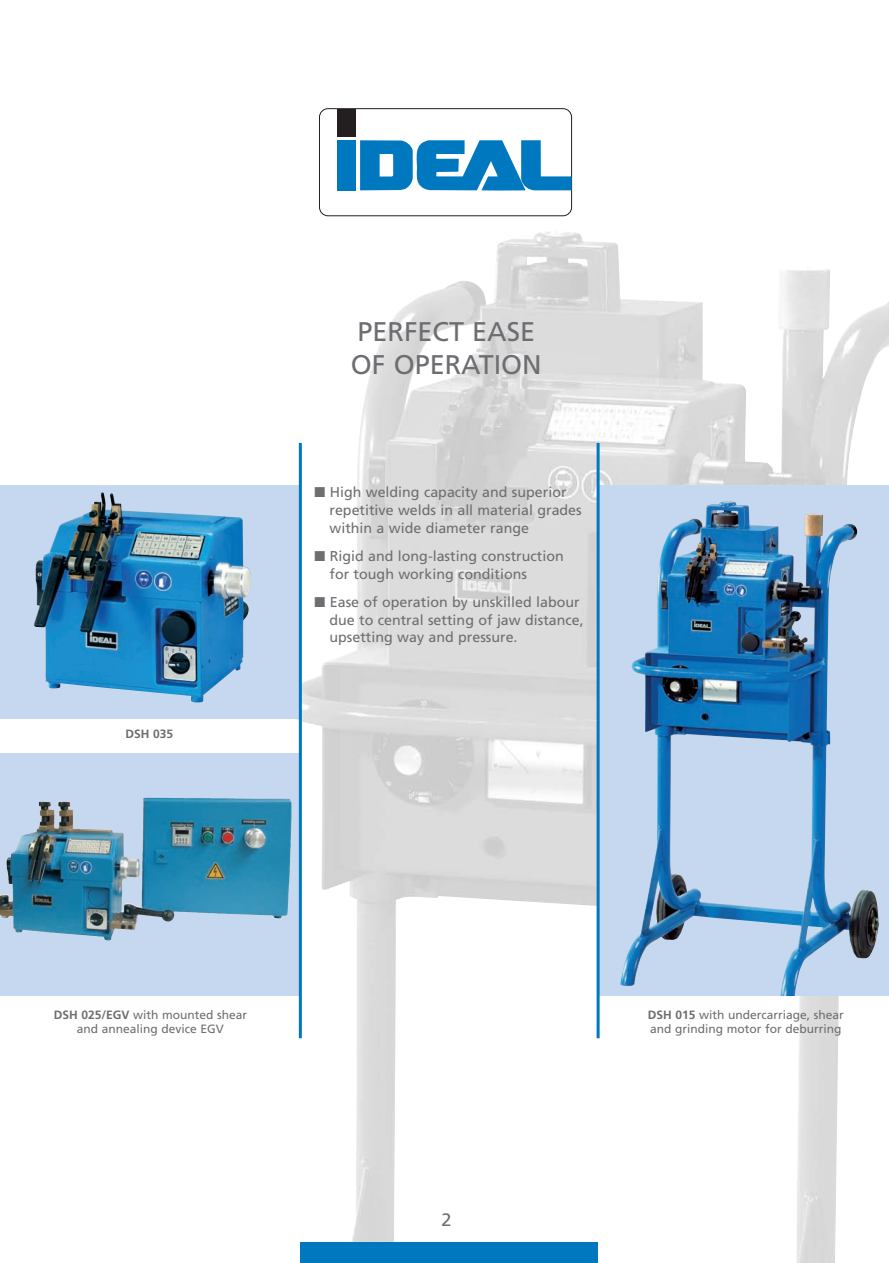
<style>
.page{position:relative;width:889px;height:1263px;background:#fff}
.page>*{position:absolute;margin:0;border:0;box-sizing:border-box;transform-origin:0 0}
.t1{font:27px/32.4px "Frutiger";color:#6d6e71}
.t2{font:18px "Frutiger";color:#6d6e71}
.t3{font:14.25px/17.7px "Frutiger";color:#6d6e71}
.t4{font:12px/14.4px "Frutiger";color:#6d6e71;text-align:center}
.t5{font:700 12px "Frutiger";color:#6d6e71}
.s1{font-weight:700}
</style>
<div class="page">
<img style="left:282px;top:232px;width:607px;height:1031px">
<svg style="left:0;top:753px;width:299px;height:242px;background:#8db4cd"></svg>
<img style="left:266px;top:799px;width:26px;height:119px">
<div style="left:598px;top:485px;width:291px;height:511px;background:#c6d8ef"></div>
<img style="left:620px;top:501px;width:259px;height:495px">
<div style="left:300px;top:1242px;width:298px;height:21px;background:#0078c0"></div>
<div style="left:319px;top:108px;width:253px;height:108px;border:1px solid #231f20;border-radius:9px"></div>
<div style="left:337px;top:140px;width:19px;height:50px;background:#0078c0"></div>
<svg style="left:360px;top:140px;width:211px;height:51px"></svg>
<div style="left:337px;top:109px;width:19px;height:27px;background:#231f20"></div>
<hr style="left:596px;top:443px;width:3px;height:595px;background:#0078c0">
<hr style="left:888px;top:443px;width:1px;height:595px;background:#0078c0">
<div style="left:0;top:485px;width:300px;height:234px;background:#c6d8ef"></div>
<img style="left:34px;top:492px;width:217px;height:210px">
<hr style="left:299px;top:443px;width:3px;height:595px;background:#0078c0">
<p class="t5" style="left:126px;top:729px;width:49px">DSH 035</p>
<h1 class="t1" style="left:351px;top:318px;width:192px">PERFECT EASE<br>OF OPERATION</h1>
<p class="t3" style="left:329px;top:485px;width:254px;text-indent:-15px">■ High welding capacity and superior repetitive welds in all material grades within a wide diameter range</p>
<p class="t3" style="left:329px;top:548px;width:236px;text-indent:-15px">■ Rigid and long-lasting construction for tough working conditions</p>
<p class="t3" style="left:329px;top:594px;width:256px;text-indent:-15px">■ Ease of operation by unskilled labour due to central setting of jaw distance, upsetting way and pressure.</p>
<p class="t4" style="left:54px;top:1008px;width:195px"><span class="s1">DSH 025/EGV</span> with mounted shear and annealing device EGV</p>
<p class="t2" style="left:441px;top:1212px;width:12px">2</p>
<p class="t4" style="left:647px;top:1008px;width:198px;text-align:left"><span class="s1">DSH 015</span> with undercarriage, shear and grinding motor for deburring</p>
</div>
